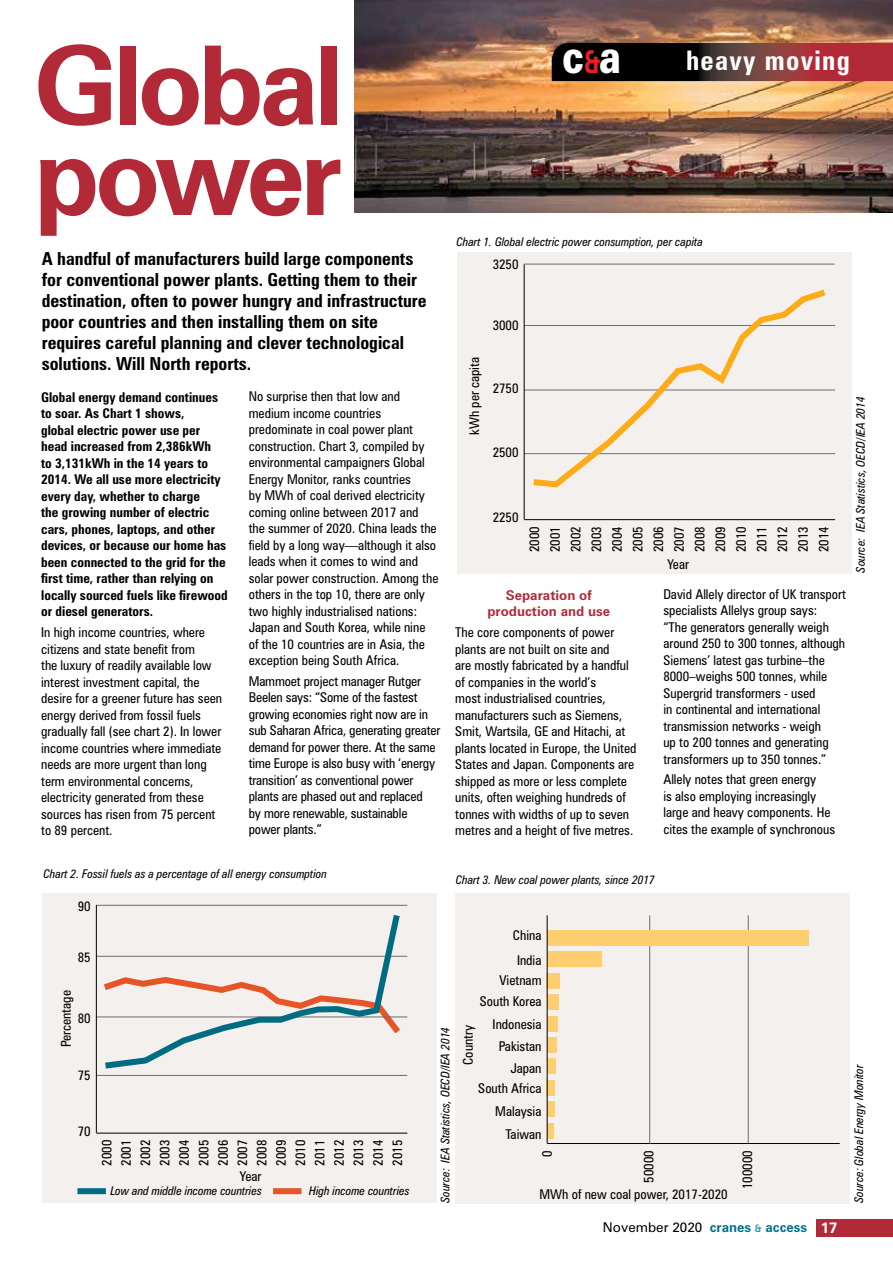
<style>
.page{position:relative;width:893px;height:1263px;background:#fff}
.page>*{position:absolute;margin:0;border:0;box-sizing:border-box;transform-origin:0 0}
.t1{font:700 109.5px/90.6px "Zurich BT";letter-spacing:-.05em;color:#b22a37}
.t2{font:900 45.9px "Zurich BT";color:#fff;scale:.79 1}
.t3{font:700 condensed 27px "Zurich BT";letter-spacing:.05em;color:#fff}
.t4{font:700 condensed 18px/21px "Zurich BT";color:#000}
.t5{font:condensed 13.5px/16.5px "Zurich BT";color:#000}
.t6{font:700 condensed 13.5px/16.5px "Zurich BT";color:#000}
.t7{font:700 13.5px/16.5px "Zurich BT";color:#b22a37;text-align:center}
.t8{font:13.5px "Zurich BT";color:#000}
.t9{font:italic condensed 12px "Zurich BT";color:#000}
.s1{font-weight:700;font-size:31.65px;color:#ed1d24}
.s2{font-weight:700;color:#00728f}
.s3{font-weight:700;font-size:10.5px;color:#3c9db6}
.s4{font-weight:700;font-size:15px;color:#fff}
</style>
<div class="page">
<img style="left:355px;top:0;width:538px;height:212px">
<div style="left:816px;top:1220px;width:77px;height:17px;background:#b22a37"></div>
<svg style="left:552px;top:43px;width:341px;height:38px;background:#501e21"></svg>
<div style="left:43px;top:893px;width:394px;height:309px;background:#f3f0ee"></div>
<hr style="left:96px;top:905px;width:311px;height:1px;background:#6d6e71">
<hr style="left:96px;top:956px;width:311px;height:1px;background:#6d6e71">
<hr style="left:96px;top:1133px;width:311px;height:1px;background:#000">
<hr style="left:96px;top:1016px;width:311px;height:1px;background:#6d6e71">
<hr style="left:96px;top:1075px;width:311px;height:1px;background:#6d6e71">
<hr style="left:96px;top:905px;width:1px;height:228px;background:#000">
<svg style="left:99px;top:915px;width:305px;height:154px"></svg>
<div style="left:455px;top:893px;width:394px;height:311px;background:#f3f0ee"></div>
<hr style="left:748px;top:915px;width:1px;height:229px;background:#6d6e71">
<hr style="left:547px;top:1143px;width:293px;height:1px;background:#000">
<hr style="left:649px;top:915px;width:1px;height:229px;background:#6d6e71">
<div style="left:547px;top:930px;width:261px;height:16px;background:#ffce6f"></div>
<div style="left:547px;top:951px;width:55px;height:16px;background:#ffce6f"></div>
<div style="left:547px;top:973px;width:13px;height:15px;background:#ffce6f"></div>
<div style="left:547px;top:994px;width:11px;height:16px;background:#ffce6f"></div>
<div style="left:547px;top:1016px;width:10px;height:15px;background:#ffce6f"></div>
<div style="left:547px;top:1037px;width:10px;height:16px;background:#ffce6f"></div>
<div style="left:547px;top:1058px;width:8px;height:16px;background:#ffce6f"></div>
<div style="left:547px;top:1080px;width:8px;height:16px;background:#ffce6f"></div>
<div style="left:547px;top:1101px;width:7px;height:16px;background:#ffce6f"></div>
<div style="left:547px;top:1123px;width:6px;height:15px;background:#ffce6f"></div>
<hr style="left:547px;top:915px;width:1px;height:228px;background:#000">
<div style="left:77px;top:1188px;width:29px;height:6px;background:#006c82"></div>
<div style="left:273px;top:1188px;width:28px;height:6px;background:#e65525"></div>
<div style="left:458px;top:252px;width:394px;height:322px;background:#f3f0ee"></div>
<hr style="left:524px;top:453px;width:311px;height:1px;background:#6d6e71">
<hr style="left:524px;top:519px;width:311px;height:1px;background:#000">
<hr style="left:524px;top:264px;width:311px;height:1px;background:#6d6e71">
<hr style="left:524px;top:390px;width:311px;height:1px;background:#6d6e71">
<hr style="left:524px;top:325px;width:311px;height:1px;background:#6d6e71">
<hr style="left:524px;top:265px;width:1px;height:254px;background:#000">
<svg style="left:527px;top:289px;width:305px;height:199px"></svg>
<h1 class="t1" style="left:34px;top:39px;width:312px">Global power</h1>
<p class="t4" style="left:42px;top:248px;width:387px">A handful of manufacturers build large components for conventional power plants. Getting them to their destination, often to power hungry and infrastructure poor countries and then installing them on site requires careful planning and clever technological solutions. Will North reports.</p>
<p class="t6" style="left:41px;top:389px;width:188px">Global energy demand continues to soar. As Chart 1 shows,<br>global electric power use per head increased from 2,386kWh<br>to 3,131kWh in the 14 years to<br>2014. We all use more electricity every day, whether to charge<br>the growing number of electric cars, phones, laptops, and other devices, or because our home has been connected to the grid for the first time, rather than relying on locally sourced fuels like firewood or diesel generators.</p>
<p class="t5" style="left:41px;top:624px;width:182px">In high income countries, where citizens and state benefit from<br>the luxury of readily available low interest investment capital, the desire for a greener future has seen energy derived from fossil fuels gradually fall (see chart 2). In lower income countries where immediate needs are more urgent than long term environmental concerns, electricity generated from these sources has risen from 75 percent to 89 percent.</p>
<p class="t5" style="left:249px;top:388px;width:191px">No surprise then that low and medium income countries predominate in coal power plant construction. Chart 3, compiled by environmental campaigners Global<br>Energy Monitor, ranks countries<br>by MWh of coal derived electricity coming online between 2017 and<br>the summer of 2020. China leads the field by a long way—although it also leads when it comes to wind and solar power construction. Among the others in the top 10, there are only two highly industrialised nations:<br>Japan and South Korea, while nine of the 10 countries are in Asia, the exception being South Africa.</p>
<p class="t5" style="left:249px;top:673px;width:193px">Mammoet project manager Rutger<br>Beelen says: “Some of the fastest growing economies right now are in sub Saharan Africa, generating greater demand for power there. At the same time Europe is also busy with ‘energy transition’ as conventional power plants are phased out and replaced<br>by more renewable, sustainable power plants.”</p>
<p class="t9" style="left:44px;top:866px;width:285px">Chart 2. Fossil fuels as a percentage of all energy consumption</p>
<p class="t5" style="left:78px;top:898px;width:14px">90</p>
<p class="t5" style="left:78px;top:949px;width:14px">85</p>
<h2 class="t2" style="left:562px;top:29px;width:76px">c<span class="s1">&amp;</span>a</h2>
<h3 class="t3" style="left:686px;top:44px;width:165px">heavy moving</h3>
<p class="t9" style="left:456px;top:235px;width:248px">Chart 1. Global electric power consumption, per capita</p>
<p class="t5" style="left:493px;top:256px;width:27px">3250</p>
<p class="t5" style="left:493px;top:317px;width:27px">3000</p>
<p class="t5" style="left:466px;top:435px;width:80px;rotate:-90deg">kWh per capita</p>
<p class="t5" style="left:493px;top:380px;width:27px">2750</p>
<p class="t5" style="left:493px;top:444px;width:27px">2500</p>
<p class="t5" style="left:493px;top:509px;width:27px">2250</p>
<p class="t5" style="left:524px;top:552px;width:27px;line-height:20.7px;text-align:justify;rotate:-90deg">2000<br>2001<br>2002<br>2003<br>2004<br>2005<br>2006<br>2007<br>2008<br>2009<br>2010<br>2011<br>2012<br>2013<br>2014</p>
<p class="t5" style="left:667px;top:555px;width:23px">Year</p>
<p class="t7" style="left:487px;top:587px;width:124px">Separation of production and use</p>
<p class="t5" style="left:455px;top:624px;width:183px">The core components of power plants are not built on site and<br>are mostly fabricated by a handful of companies in the world’s<br>most industrialised countries, manufacturers such as Siemens,<br>Smit, Wartsila, GE and Hitachi, at plants located in Europe, the United<br>States and Japan. Components are shipped as more or less complete units, often weighing hundreds of tonnes with widths of up to seven metres and a height of five metres.</p>
<p class="t5" style="left:663px;top:585px;width:184px">David Allely director of UK transport specialists Allelys group says:<br>“The generators generally weigh around 250 to 300 tonnes, although<br>Siemens’ latest gas turbine–the<br>8000–weighs 500 tonnes, while<br>Supergrid transformers - used<br>in continental and international transmission networks - weigh<br>up to 200 tonnes and generating transformers up to 350 tonnes.”</p>
<p class="t5" style="left:663px;top:771px;width:173px">Allely notes that green energy<br>is also employing increasingly large and heavy components. He cites the example of synchronous</p>
<p class="t9" style="left:853px;top:572px;width:178px;rotate:-90deg">Source: IEA Statistics, OECD/IEA 2014</p>
<p class="t9" style="left:456px;top:872px;width:201px">Chart 3. New coal power plants, since 2017</p>
<p class="t5" style="left:513px;top:927px;width:30px">China</p>
<p class="t5" style="left:517px;top:952px;width:26px">India</p>
<p class="t5" style="left:500px;top:971px;width:43px">Vietnam</p>
<p class="t5" style="left:58px;top:1047px;width:59px;rotate:-90deg">Percentage</p>
<p class="t5" style="left:78px;top:1009px;width:14px">80</p>
<p class="t5" style="left:78px;top:1067px;width:14px">75</p>
<p class="t5" style="left:78px;top:1123px;width:14px">70</p>
<p class="t5" style="left:97px;top:1166px;width:27px;line-height:19.4px;text-align:justify;rotate:-90deg">2000<br>2001<br>2002<br>2003<br>2004<br>2005<br>2006<br>2007<br>2008<br>2009<br>2010<br>2011<br>2012<br>2013<br>2014<br>2015</p>
<p class="t5" style="left:240px;top:1167px;width:23px">Year</p>
<p class="t9" style="left:110px;top:1183px;width:153px">Low and middle income countries</p>
<p class="t9" style="left:309px;top:1183px;width:102px">High income countries</p>
<p class="t9" style="left:438px;top:1203px;width:178px;rotate:-90deg">Source: IEA Statistics, OECD/IEA 2014</p>
<p class="t5" style="left:480px;top:993px;width:63px">South Korea</p>
<p class="t5" style="left:460px;top:1065px;width:41px;rotate:-90deg">Country</p>
<p class="t5" style="left:493px;top:1016px;width:50px">Indonesia</p>
<p class="t5" style="left:499px;top:1038px;width:44px">Pakistan</p>
<p class="t5" style="left:510px;top:1060px;width:33px">Japan</p>
<p class="t5" style="left:478px;top:1080px;width:65px">South Africa</p>
<p class="t5" style="left:495px;top:1103px;width:48px">Malaysia</p>
<p class="t5" style="left:505px;top:1126px;width:38px">Taiwan</p>
<p class="t5" style="left:539px;top:1157px;width:8px;rotate:-90deg">0</p>
<p class="t5" style="left:640px;top:1182px;width:34px;rotate:-90deg">50000</p>
<p class="t5" style="left:739px;top:1189px;width:40px;rotate:-90deg">100000</p>
<p class="t5" style="left:539px;top:1186px;width:190px">MWh of new coal power, 2017-2020</p>
<p class="t8" style="left:603px;top:1219px;width:236px">November 2020 <span class="s2">cranes</span> <span class="s3">&amp;</span> <span class="s2">access</span> <span class="s4">17</span></p>
<p class="t9" style="left:851px;top:1203px;width:141px;rotate:-90deg">Source: Global Energy Monitor</p>
</div>
